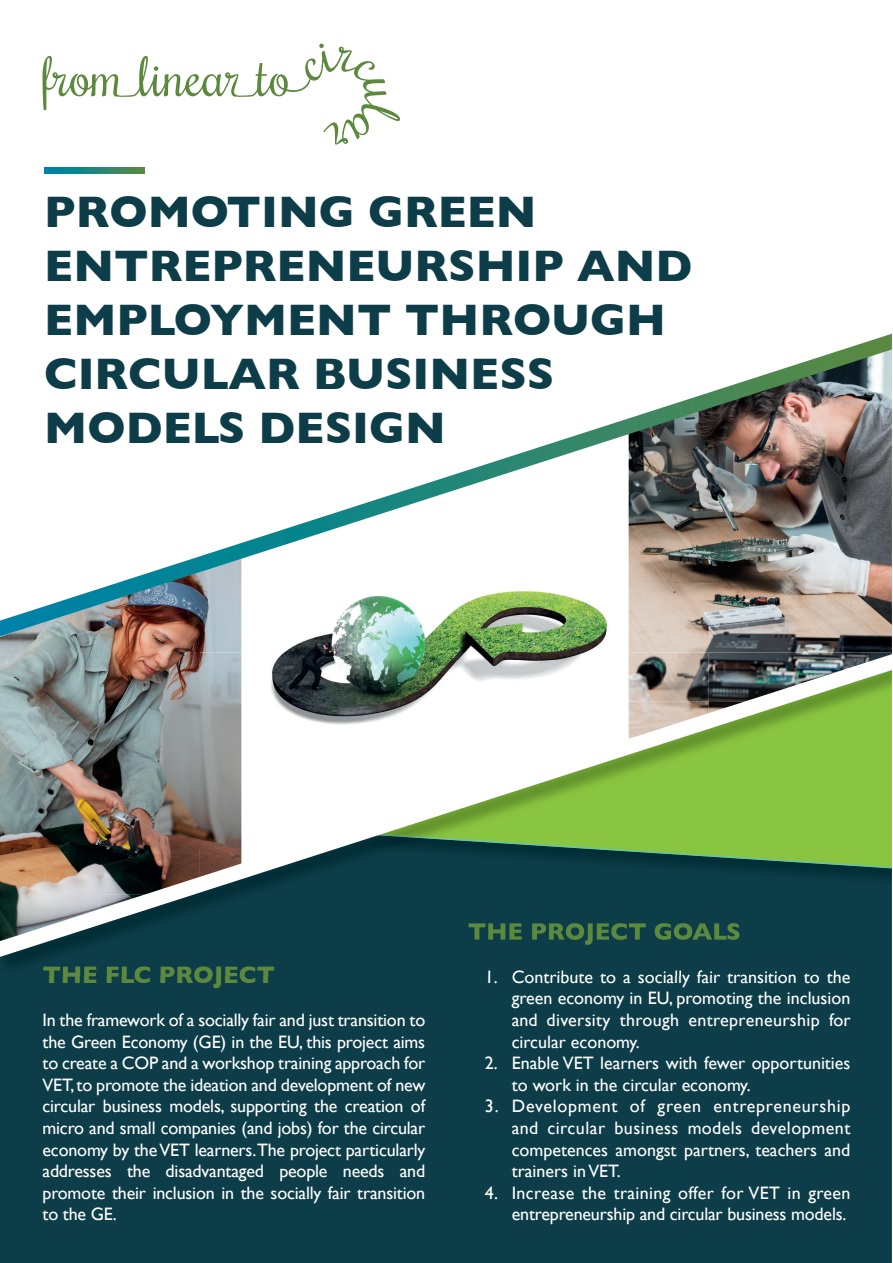
<style>
.page{position:relative;width:893px;height:1263px;background:#fff}
.page>*{position:absolute;margin:0;border:0;box-sizing:border-box;transform-origin:0 0}
.t1{font:700 45px/54px "Gill Sans";color:#0d3d48}
.t2{font:700 24px "Gill Sans";color:#5c893e}
.t3{font:18px/21.6px "Gill Sans";color:#fff;text-align:justify}
</style>
<div class="page">
<div style="left:0;top:975px;width:892px;height:288px;background:#0d3d48"></div>
<svg style="left:43px;top:44px;width:357px;height:101px"></svg>
<img style="left:43px;top:969px;width:231px;height:6px">
<svg style="left:488px;top:970px;width:9px;height:5px"></svg>
<img style="left:513px;top:970px;width:337px;height:5px">
<img style="left:0;top:650px;width:892px;height:319px">
<div style="left:241px;top:554px;width:15px;height:316px;background:#fff"></div>
<div style="left:614px;top:434px;width:15px;height:316px;background:#fff"></div>
<img style="left:0;top:333px;width:892px;height:317px">
<svg style="left:44px;top:167px;width:101px;height:6px"></svg>
<h1 class="t1" style="left:44px;top:184px;width:650px">PROMOTING GREEN<br>ENTREPRENEURSHIP AND<br>EMPLOYMENT THROUGH<br>CIRCULAR BUSINESS<br>MODELS DESIGN</h1>
<h2 class="t2" style="left:43px;top:956px;width:234px">THE FLC PROJECT</h2>
<p class="t3" style="left:43px;top:1009px;width:384px">In the framework of a socially fair and just transition to the Green Economy (GE) in the EU, this project aims to create a COP and a workshop training approach for VET, to promote the ideation and development of new circular business models, supporting the creation of micro and small companies (and jobs) for the circular economy by the VET learners.The project particularly addresses the disadvantaged people needs and promote their inclusion in the socially fair transition to the GE.</p>
<p class="t3" style="left:512px;top:966px;width:340px;text-indent:-27px">1. Contribute to a socially fair transition to the green economy in EU, promoting the inclusion and diversity through entrepreneurship for circular economy.</p>
<p class="t3" style="left:512px;top:1052px;width:340px;text-indent:-27px">2. Enable VET learners with fewer opportunities to work in the circular economy.</p>
<p class="t3" style="left:512px;top:1095px;width:340px;text-indent:-27px">3. Development of green entrepreneurship and circular business models development competences amongst partners, teachers and trainers in VET.</p>
<p class="t3" style="left:485px;top:1182px;width:367px;text-align:right">4. Increase the training offer for VET in green entrepreneurship and circular business models.</p>
</div>
